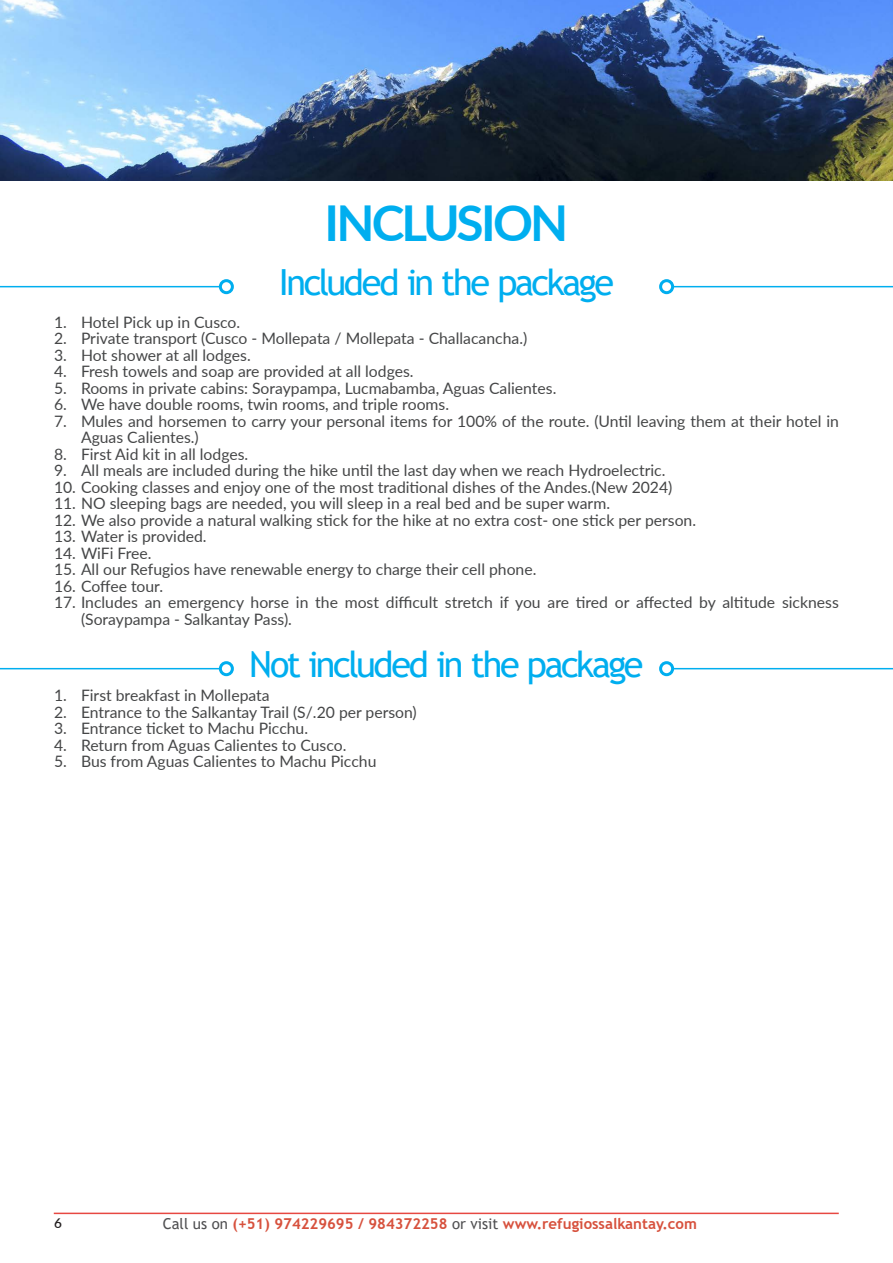
<style>
.page{position:relative;width:893px;height:1263px;background:#fff}
.page>*{position:absolute;margin:0;border:0;box-sizing:border-box;transform-origin:0 0}
.t1{font:700 49.5px "Lato";letter-spacing:-.055em;color:#00aeef}
.t2{font:36px "Trebuchet MS";letter-spacing:-.065em;color:#00aeef}
.t3{font:15.75px/16.5px "Lato";color:#454647}
.t4{font:700 15px "Trebuchet MS";color:#d7513d}
.t5{font:600 13.5px "Lato";color:#231f20}
.s1{font-weight:400;color:#505052}
</style>
<div class="page">
<img style="left:0;top:0;width:893px;height:181px">
<hr style="left:54px;top:1212px;width:785px;height:2px;background:#e74842">
<hr style="left:673px;top:286px;width:220px;height:1px;background:#00aeef">
<div style="left:659px;top:279px;width:15px;height:15px;border:3px solid #00aeef;border-radius:50%"></div>
<hr style="left:673px;top:668px;width:220px;height:1px;background:#00aeef">
<div style="left:659px;top:661px;width:15px;height:15px;border:3px solid #00aeef;border-radius:50%"></div>
<hr style="left:0;top:286px;width:220px;height:1px;background:#00aeef">
<div style="left:219px;top:279px;width:15px;height:15px;border:3px solid #00aeef;border-radius:50%"></div>
<hr style="left:0;top:668px;width:220px;height:1px;background:#00aeef">
<div style="left:219px;top:661px;width:15px;height:15px;border:3px solid #00aeef;border-radius:50%"></div>
<p class="t1" style="left:325px;top:187px;width:245px">INCLUSION</p>
<p class="t2" style="left:279px;top:260px;width:337px">Included in the package</p>
<p class="t3" style="left:54px;top:313px;width:188px">1. Hotel Pick up in Cusco.</p>
<p class="t3" style="left:54px;top:330px;width:475px">2. Private transport (Cusco - Mollepata / Mollepata - Challacancha.)</p>
<p class="t3" style="left:54px;top:346px;width:198px">3. Hot shower at all lodges.</p>
<p class="t3" style="left:54px;top:363px;width:361px">4. Fresh towels and soap are provided at all lodges.</p>
<p class="t3" style="left:54px;top:379px;width:504px">5. Rooms in private cabins: Soraypampa, Lucmabamba, Aguas Calientes.</p>
<p class="t3" style="left:54px;top:396px;width:397px">6. We have double rooms, twin rooms, and triple rooms.</p>
<p class="t3" style="left:81px;top:412px;width:759px;text-indent:-27px">7. Mules and horsemen to carry your personal items for 100% of the route. (Until leaving them at their hotel in<br>Aguas Calientes.)</p>
<p class="t3" style="left:54px;top:445px;width:196px">8. First Aid kit in all lodges.</p>
<p class="t3" style="left:54px;top:462px;width:613px">9. All meals are included during the hike until the last day when we reach Hydroelectric.</p>
<p class="t3" style="left:54px;top:478px;width:620px">10. Cooking classes and enjoy one of the most traditional dishes of the Andes.(New 2024)</p>
<p class="t3" style="left:54px;top:495px;width:558px">11. NO sleeping bags are needed, you will sleep in a real bed and be super warm.</p>
<p class="t3" style="left:54px;top:511px;width:644px">12. We also provide a natural walking stick for the hike at no extra cost- one stick per person.</p>
<p class="t3" style="left:54px;top:528px;width:154px">13. Water is provided.</p>
<p class="t3" style="left:54px;top:544px;width:99px">14. WiFi Free.</p>
<p class="t3" style="left:54px;top:561px;width:484px">15. All our Refugios have renewable energy to charge their cell phone.</p>
<p class="t3" style="left:54px;top:577px;width:111px">16. Coffee tour.</p>
<p class="t3" style="left:81px;top:594px;width:759px;text-indent:-27px">17. Includes an emergency horse in the most difficult stretch if you are tired or affected by altitude sickness (Soraypampa - Salkantay Pass).</p>
<p class="t2" style="left:249px;top:642px;width:396px">Not included in the package</p>
<p class="t3" style="left:54px;top:687px;width:217px">1. First breakfast in Mollepata</p>
<p class="t3" style="left:54px;top:703px;width:364px">2. Entrance to the Salkantay Trail (S/.20 per person)</p>
<p class="t3" style="left:54px;top:720px;width:256px">3. Entrance ticket to Machu Picchu.</p>
<p class="t3" style="left:54px;top:736px;width:294px">4. Return from Aguas Calientes to Cusco.</p>
<p class="t3" style="left:54px;top:753px;width:324px">5. Bus from Aguas Calientes to Machu Picchu</p>
<p class="t5" style="left:54px;top:1214px;width:9px">6</p>
<p class="t4" style="left:163px;top:1214px;width:536px"><span class="s1">Call us on</span> (+51) 974229695 / 984372258 <span class="s1">or visit</span> www.refugiossalkantay.com</p>
</div>
